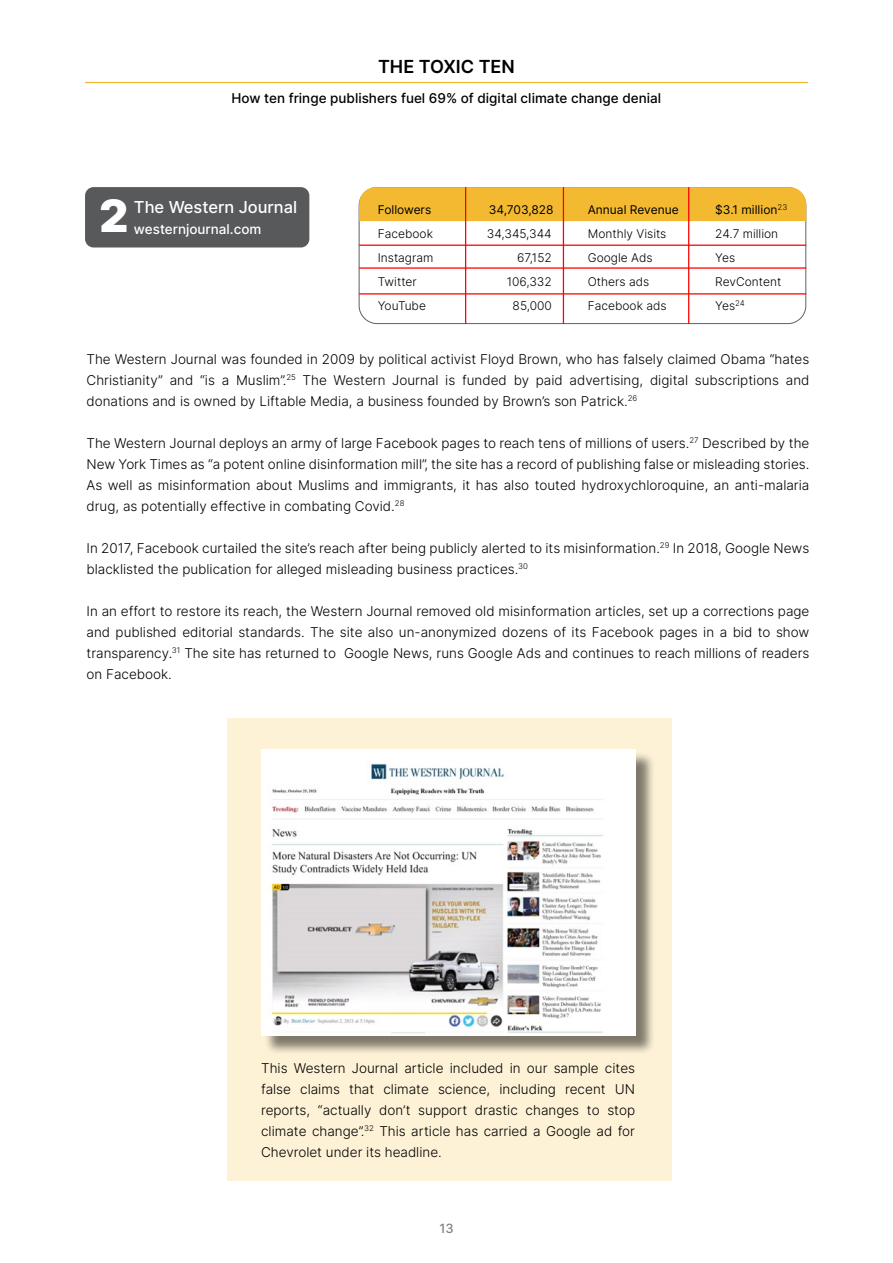
<style>
.page{position:relative;width:893px;height:1263px;background:#fff}
.page>*{position:absolute;margin:0;border:0;box-sizing:border-box;transform-origin:0 0}
.t1{font:900 44.7px "Inter";color:#fff}
.t2{font:600 18px "Inter";color:#000}
.t3{font:500 16.5px "Inter";color:#fff}
.t4{font:300 13.5px/21px "Inter";color:#000;text-align:justify}
.t5{font:500 13.5px "Inter";color:#000}
.t6{font:500 13.5px "Inter";color:#fff}
.t7{font:500 12.75px "Inter";color:#808285}
.t8{font:300 12px "Inter";color:#000}
.t9{font:12px "Inter";color:#000}
.t10{font:300 12px "Inter";letter-spacing:-.025em;color:#000}
</style>
<div class="page">
<hr style="left:85px;top:82px;width:723px;height:1px;background:#f3ba31">
<div style="left:228px;top:719px;width:444px;height:462px;background:#fdf1d6"></div>
<div style="left:264px;top:751px;width:391px;height:304px;background:#000;opacity:.5"></div>
<img style="left:261px;top:749px;width:374px;height:286px">
<div style="left:85px;top:187px;width:224px;height:60px;background:#58595b;border-radius:9px"></div>
<div style="left:359px;top:187px;width:447px;height:34px;background:#f3ba31"></div>
<hr style="left:359px;top:245px;width:447px;height:1px;background:#f00">
<hr style="left:359px;top:267px;width:447px;height:2px;background:#f00">
<hr style="left:359px;top:293px;width:447px;height:1px;background:#f00">
<hr style="left:465px;top:187px;width:1px;height:137px;background:#f00">
<hr style="left:563px;top:187px;width:1px;height:137px;background:#f00">
<hr style="left:688px;top:187px;width:1px;height:137px;background:#f00">
<h2 class="t2" style="left:378px;top:54px;width:138px">THE TOXIC TEN</h2>
<p class="t5" style="left:232px;top:88px;width:431px">How ten fringe publishers fuel 69% of digital climate change denial</p>
<h1 class="t1" style="left:99px;top:184px;width:30px">2</h1>
<p class="t3" style="left:134px;top:195px;width:165px">The Western Journal</p>
<p class="t6" style="left:134px;top:219px;width:129px">westernjournal.com</p>
<p class="t9" style="left:378px;top:201px;width:55px">Followers</p>
<p class="t9" style="left:489px;top:201px;width:66px">34,703,828</p>
<p class="t9" style="left:588px;top:201px;width:92px">Annual Revenue</p>
<p class="t9" style="left:715px;top:201px;width:73px">$3.1 million<sup>23</sup></p>
<p class="t8" style="left:378px;top:225px;width:57px">Facebook</p>
<p class="t8" style="left:487px;top:225px;width:66px">34,345,344</p>
<p class="t8" style="left:588px;top:225px;width:80px">Monthly Visits</p>
<p class="t8" style="left:715px;top:225px;width:64px">24.7 million</p>
<p class="t8" style="left:378px;top:249px;width:57px">Instagram</p>
<p class="t8" style="left:517px;top:249px;width:36px">67,152</p>
<p class="t8" style="left:588px;top:249px;width:66px">Google Ads</p>
<p class="t8" style="left:715px;top:249px;width:21px">Yes</p>
<p class="t8" style="left:378px;top:273px;width:41px">Twitter</p>
<p class="t8" style="left:507px;top:273px;width:46px">106,332</p>
<p class="t8" style="left:588px;top:273px;width:63px">Others ads</p>
<p class="t8" style="left:715px;top:273px;width:68px">RevContent</p>
<p class="t10" style="left:378px;top:297px;width:50px">YouTube</p>
<p class="t8" style="left:513px;top:297px;width:41px">85,000</p>
<p class="t8" style="left:588px;top:297px;width:80px">Facebook ads</p>
<p class="t8" style="left:715px;top:297px;width:31px">Yes<sup>24</sup></p>
<p class="t4" style="left:87px;top:348px;width:724px">The Western Journal was founded in 2009 by political activist Floyd Brown, who has falsely claimed Obama “hates Christianity” and “is a Muslim”.<sup>25</sup> The Western Journal is funded by paid advertising, digital subscriptions and donations and is owned by Liftable Media, a business founded by Brown’s son Patrick.<sup>26</sup></p>
<p class="t4" style="left:87px;top:432px;width:724px">The Western Journal deploys an army of large Facebook pages to reach tens of millions of users.<sup>27</sup> Described by the New York Times as “a potent online disinformation mill”, the site has a record of publishing false or misleading stories.<br>As well as misinformation about Muslims and immigrants, it has also touted hydroxychloroquine, an anti-malaria drug, as potentially effective in combating Covid.<sup>28</sup></p>
<p class="t4" style="left:87px;top:537px;width:724px">In 2017, Facebook curtailed the site’s reach after being publicly alerted to its misinformation.<sup>29</sup> In 2018, Google News blacklisted the publication for alleged misleading business practices.<sup>30</sup></p>
<p class="t4" style="left:87px;top:600px;width:724px">In an effort to restore its reach, the Western Journal removed old misinformation articles, set up a corrections page and published editorial standards. The site also un-anonymized dozens of its Facebook pages in a bid to show transparency.<sup>31</sup> The site has returned to Google News, runs Google Ads and continues to reach millions of readers on Facebook.</p>
<p class="t4" style="left:261px;top:1057px;width:375px">This Western Journal article included in our sample cites false claims that climate science, including recent UN reports, “actually don’t support drastic changes to stop climate change”.<sup>32</sup> This article has carried a Google ad for Chevrolet under its headline.</p>
<p class="t7" style="left:439px;top:1219px;width:16px">13</p>
</div>
